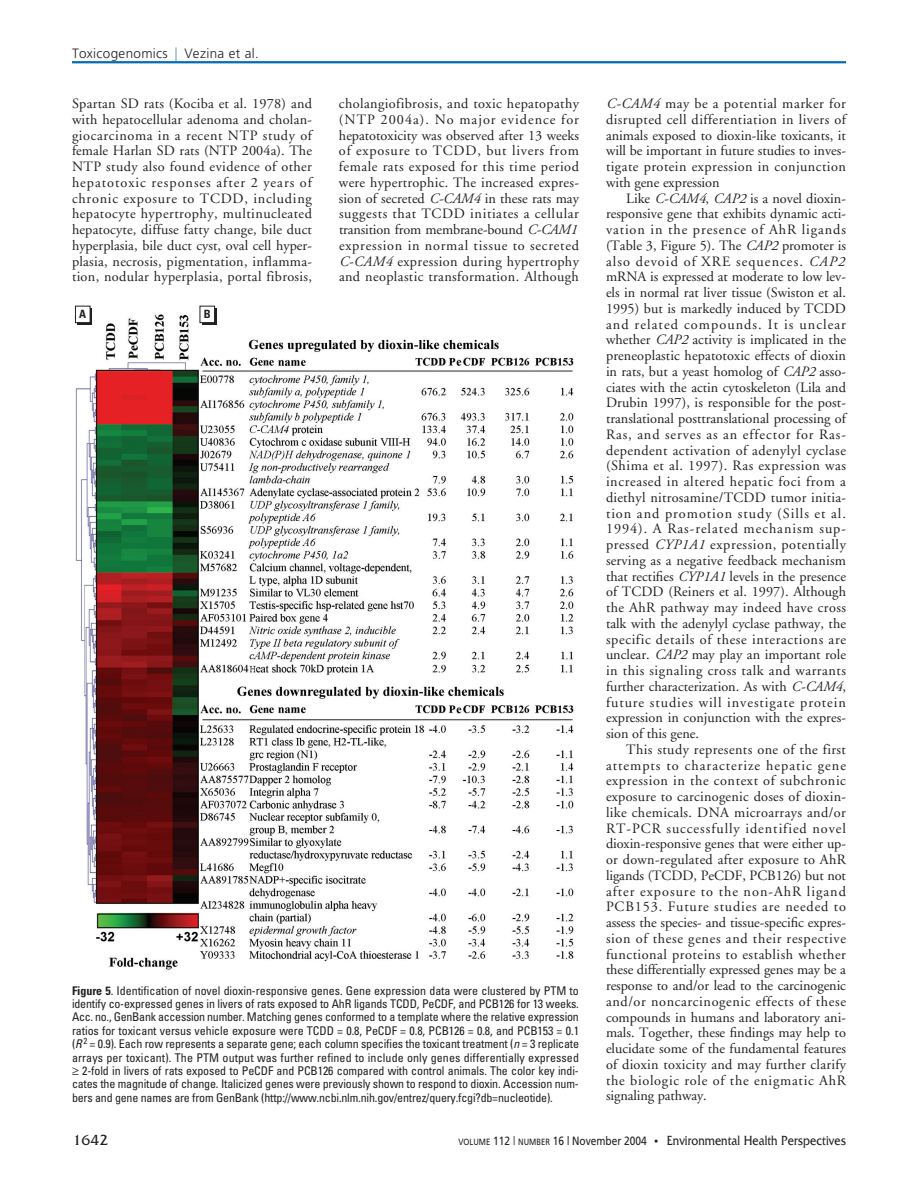
<style>
.page{position:relative;width:918px;height:1188px;background:#fff}
.page>*{position:absolute;margin:0;border:0;box-sizing:border-box;transform-origin:0 0}
.t1{font:15px "Friz Quadrata IT Cby BT";color:#231f20}
.t2{font:14.25px/15.8px "Adobe Garamond";letter-spacing:.02em;color:#231f20;text-align:justify}
.t3{font:13.5px "Friz Quadrata IT Cby BT";color:#231f20;scale:.85 1}
.t4{font:300 13.5px "Frutiger";letter-spacing:.025em;color:#231f20}
.t5{font:condensed 12px/13.4px "Univers";letter-spacing:-.015em;color:#231f20;text-align:justify}
.t6{font:700 condensed 11.4px "Univers";color:#231f20}
.s1{font-size:18px;color:#006cb2}
.s2{font-style:italic}
.s3{font-weight:700}
.s4{font-family:"Frutiger";font-size:9px}
.s5{font-family:"Frutiger";font-size:12px}
.s6{font-family:"Frutiger";font-weight:300;font-size:12px}
.s7{font-size:10.5px}
</style>
<div class="page">
<hr style="left:72px;top:61px;width:774px;height:2px;background:#006cb2">
<img style="left:75px;top:313px;width:499px;height:657px">
<div style="left:77px;top:308px;width:15px;height:17px;background:#231f20"></div>
<div style="left:75px;top:306px;width:15px;height:17px;background:#fff;border:1px solid #231f20"></div>
<div style="left:202px;top:308px;width:14px;height:17px;background:#231f20"></div>
<div style="left:200px;top:306px;width:15px;height:17px;background:#fff;border:1px solid #231f20"></div>
<p class="t4" style="left:72px;top:48px;width:188px">Toxicogenomics <span class="s1">|</span> Vezina et al.</p>
<p class="t2" style="left:72px;top:97px;width:242px">Spartan SD rats (Kociba et al. 1978) and with hepatocellular adenoma and cholan&shy;giocarcinoma in a recent NTP study of female Harlan SD rats (NTP 2004a). The NTP study also found evidence of other hepatotoxic responses after 2 years of chronic exposure to TCDD, including hepatocyte hypertrophy, multinucleated hepatocyte, diffuse fatty change, bile duct hyperplasia, bile duct cyst, oval cell hyper&shy;plasia, necrosis, pigmentation, inflamma&shy;tion, nodular hyperplasia, portal fibrosis,</p>
<p class="t2" style="left:339px;top:97px;width:242px">cholangiofibrosis, and toxic hepatopathy (NTP 2004a). No major evidence for hepatotoxicity was observed after 13 weeks of exposure to TCDD, but livers from female rats exposed for this time period were hypertrophic. The increased expres&shy;sion of secreted <span class="s2">C-CAM4</span> in these rats may suggests that TCDD initiates a cellular transition from membrane-bound <span class="s2">C-CAM1 </span>expression in normal tissue to secreted <span class="s2">C-CAM4</span> expression during hypertrophy and neoplastic transformation. Although</p>
<p class="t2" style="left:606px;top:97px;width:242px"><span class="s2">C-CAM4</span> may be a potential marker for disrupted cell differentiation in livers of animals exposed to dioxin-like toxicants, it will be important in future studies to inves&shy;tigate protein expression in conjunction with gene expression</p>
<p class="t2" style="left:606px;top:191px;width:242px;text-indent:20px">Like <span class="s2">C-CAM4</span>, <span class="s2">CAP2</span> is a novel dioxin&shy;responsive gene that exhibits dynamic acti&shy;vation in the presence of AhR ligands (Table 3, Figure 5). The <span class="s2">CAP2</span> promoter is also devoid of XRE sequences. <span class="s2">CAP2 </span>mRNA is expressed at moderate to low lev&shy;els in normal rat liver tissue (Swiston et al.<br>1995) but is markedly induced by TCDD and related compounds. It is unclear whether <span class="s2">CAP2</span> activity is implicated in the preneoplastic hepatotoxic effects of dioxin in rats, but a yeast homolog of <span class="s2">CAP2</span> asso&shy;ciates with the actin cytoskeleton (Lila and Drubin 1997), is responsible for the post&shy;translational posttranslational processing of Ras, and serves as an effector for Ras&shy;dependent activation of adenylyl cyclase (Shima et al. 1997). Ras expression was increased in altered hepatic foci from a diethyl nitrosamine/TCDD tumor initia&shy;tion and promotion study (Sills et al.<br>1994). A Ras-related mechanism sup&shy;pressed <span class="s2">CYP1A1</span> expression, potentially serving as a negative feedback mechanism that rectifies <span class="s2">CYP1A1</span> levels in the presence of TCDD (Reiners et al. 1997). Although the AhR pathway may indeed have cross talk with the adenylyl cyclase pathway, the specific details of these interactions are unclear. <span class="s2">CAP2</span> may play an important role in this signaling cross talk and warrants further characterization. As with <span class="s2">C-CAM4</span>, future studies will investigate protein expression in conjunction with the expres&shy;sion of this gene.</p>
<p class="t2" style="left:606px;top:743px;width:242px;text-indent:20px">This study represents one of the first attempts to characterize hepatic gene expression in the context of subchronic exposure to carcinogenic doses of dioxin&shy;like chemicals. DNA microarrays and/or RT-PCR successfully identified novel dioxin-responsive genes that were either up&shy;or down-regulated after exposure to AhR ligands (TCDD, PeCDF, PCB126) but not after exposure to the non-AhR ligand PCB153. Future studies are needed to assess the species- and tissue-specific expres&shy;sion of these genes and their respective functional proteins to establish whether these differentially expressed genes may be a response to and/or lead to the carcinogenic and/or noncarcinogenic effects of these compounds in humans and laboratory ani&shy;mals. Together, these findings may help to elucidate some of the fundamental features of dioxin toxicity and may further clarify the biologic role of the enigmatic AhR signaling pathway.</p>
<p class="t6" style="left:79px;top:310px;width:8px">A</p>
<p class="t6" style="left:204px;top:310px;width:8px">B</p>
<p class="t5" style="left:72px;top:985px;width:509px"><span class="s3">Figure 5</span>. Identification of novel dioxin-responsive genes. Gene expression data were clustered by PTM to identify co-expressed genes in livers of rats exposed to AhR ligands TCDD, PeCDF, and PCB126 for 13 weeks.<br>Acc. no., GenBank accession number. Matching genes conformed to a template where the relative expression ratios for toxicant versus vehicle exposure were TCDD = 0.8, PeCDF = 0.8, PCB126 = 0.8, and PCB153 = 0.1 (<span class="s2">R</span><sup>2</sup> = 0.9). Each row represents a separate gene; each column specifies the toxicant treatment (<span class="s2">n</span>= 3 replicate arrays per toxicant). The PTM output was further refined to include only genes differentially expressed ≥ 2-fold in livers of rats exposed to PeCDF and PCB126 compared with control animals. The color key indi&shy;cates the magnitude of change. Italicized genes were previously shown to respond to dioxin. Accession num&shy;bers and gene names are from GenBank (http://www.ncbi.nlm.nih.gov/entrez/query.fcgi?db=nucleotide).</p>
<p class="t1" style="left:73px;top:1135px;width:37px">1642</p>
<p class="t3" style="left:459px;top:1136px;width:457px"><span class="s4">VOLUME</span> <span class="s5">112</span> <span class="s6">|</span> <span class="s4">NUMBER</span> <span class="s5">16 | November 2004</span> <span class="s7">•</span> Environmental Health Perspectives</p>
</div>
